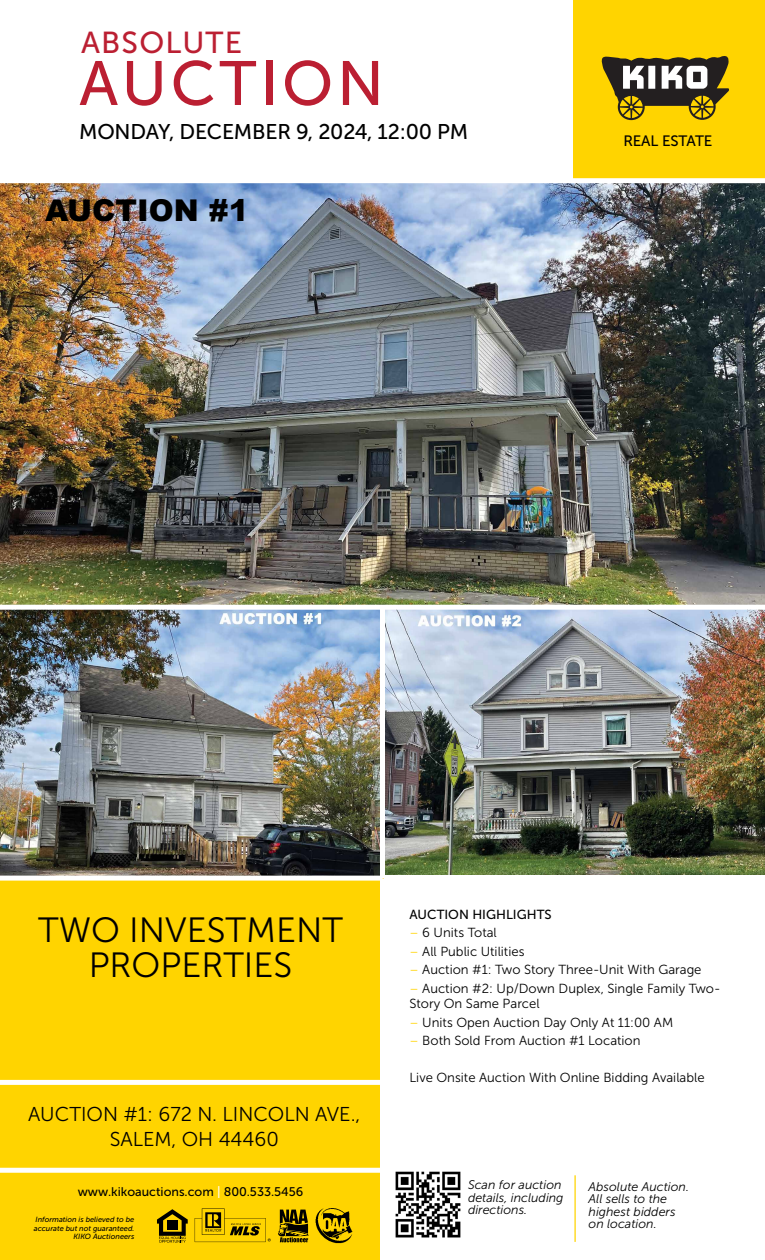
<style>
.page{position:relative;width:765px;height:1260px;background:#fff}
.page>*{position:absolute;margin:0;border:0;box-sizing:border-box;transform-origin:0 0}
.t1{font:62.38px "Museo Sans 500";letter-spacing:.06em;color:#bb1f32}
.t2{font:35px/35px "Museo Sans 300";color:#000;text-align:center}
.t3{font:30.25px "Museo Sans 500";letter-spacing:.04em;color:#bb1f32}
.t4{font:900 30px "Arial";color:#000}
.t5{font:21.25px "Museo Sans 500";letter-spacing:-.01em;color:#000}
.t6{font:20px/25px "Museo Sans 300";color:#000;text-align:center}
.t7{font:15px "Museo Sans 500";letter-spacing:-.01em;color:#000}
.t8{font:13.12px/15px "Museo Sans 300";color:#000}
.t9{font:13.12px "Museo Sans 500";color:#000}
.t10{font:italic 12.5px/12.5px "Museo Sans 300";color:#000}
.t11{font:12.5px "Museo Sans 500";color:#000}
.t12{font:italic 7.5px/8.8px "Museo Sans 500";color:#000;text-align:right}
.s1{color:#fff}
.s2{color:#ffd400}
</style>
<div class="page">
<img style="left:0;top:610px;width:380px;height:266px">
<img style="left:385px;top:610px;width:380px;height:265px">
<img style="left:0;top:183px;width:765px;height:422px">
<div style="left:574px;top:0;width:191px;height:180px;background:#ffd400"></div>
<svg style="left:601px;top:56px;width:128px;height:64px"></svg>
<div style="left:0;top:178px;width:765px;height:5px;background:#fff"></div>
<div style="left:0;top:878px;width:384px;height:382px;background:#ffd400"></div>
<img style="left:395px;top:1171px;width:66px;height:67px">
<hr style="left:574px;top:1175px;width:2px;height:67px;background:#ffd400">
<div style="left:0;top:1168px;width:389px;height:5px;background:#fff"></div>
<div style="left:0;top:1080px;width:389px;height:5px;background:#fff"></div>
<svg style="left:278px;top:1210px;width:31px;height:32px"></svg>
<svg style="left:195px;top:1208px;width:76px;height:34px"></svg>
<svg style="left:157px;top:1209px;width:31px;height:34px"></svg>
<img style="left:316px;top:1208px;width:36px;height:36px">
<div style="left:0;top:876px;width:382px;height:5px;background:#fff"></div>
<div style="left:380px;top:878px;width:5px;height:382px;background:#fff"></div>
<h3 class="t3" style="left:81px;top:26px;width:163px">ABSOLUTE</h3>
<h1 class="t1" style="left:79px;top:49px;width:306px">AUCTION</h1>
<h3 class="t5" style="left:79px;top:120px;width:391px">MONDAY, DECEMBER 9, 2024, 12:00 PM</h3>
<h3 class="t4" style="left:45px;top:188px;width:205px">AUCTION #1</h3>
<p class="t7" style="left:623px;top:133px;width:91px">REAL ESTATE</p>
<h2 class="t2" style="left:38px;top:912px;width:306px">TWO INVESTMENT<br>PROPERTIES</h2>
<h3 class="t6" style="left:28px;top:1102px;width:334px">AUCTION #1: 672 N. LINCOLN AVE.,<br>SALEM, OH 44460</h3>
<p class="t11" style="left:78px;top:1185px;width:227px">www.kikoauctions.com <span class="s1">|</span> 800.533.5456</p>
<p class="t12" style="left:34px;top:1215px;width:102px">Information is believed to be accurate but not guaranteed.<br>KIKO Auctioneers</p>
<p class="t9" style="left:410px;top:907px;width:144px">AUCTION HIGHLIGHTS</p>
<p class="t8" style="left:410px;top:925px;width:89px"><span class="s2">–</span> 6 Units Total</p>
<p class="t8" style="left:410px;top:944px;width:116px"><span class="s2">–</span> All Public Utilities</p>
<p class="t8" style="left:410px;top:963px;width:294px"><span class="s2">–</span> Auction #1: Two Story Three-Unit With Garage</p>
<p class="t8" style="left:410px;top:981px;width:313px"><span class="s2">–</span> Auction #2: Up/Down Duplex, Single Family Two-<br>Story On Same Parcel</p>
<p class="t8" style="left:410px;top:1015px;width:265px"><span class="s2">–</span> Units Open Auction Day Only At 11:00 AM</p>
<p class="t8" style="left:410px;top:1033px;width:233px"><span class="s2">–</span> Both Sold From Auction #1 Location</p>
<p class="t8" style="left:410px;top:1071px;width:297px">Live Onsite Auction With Online Bidding Available</p>
<p class="t10" style="left:468px;top:1179px;width:97px">Scan for auction details, including directions.</p>
<p class="t10" style="left:589px;top:1180px;width:102px">Absolute Auction.<br>All sells to the highest bidders on location.</p>
</div>
